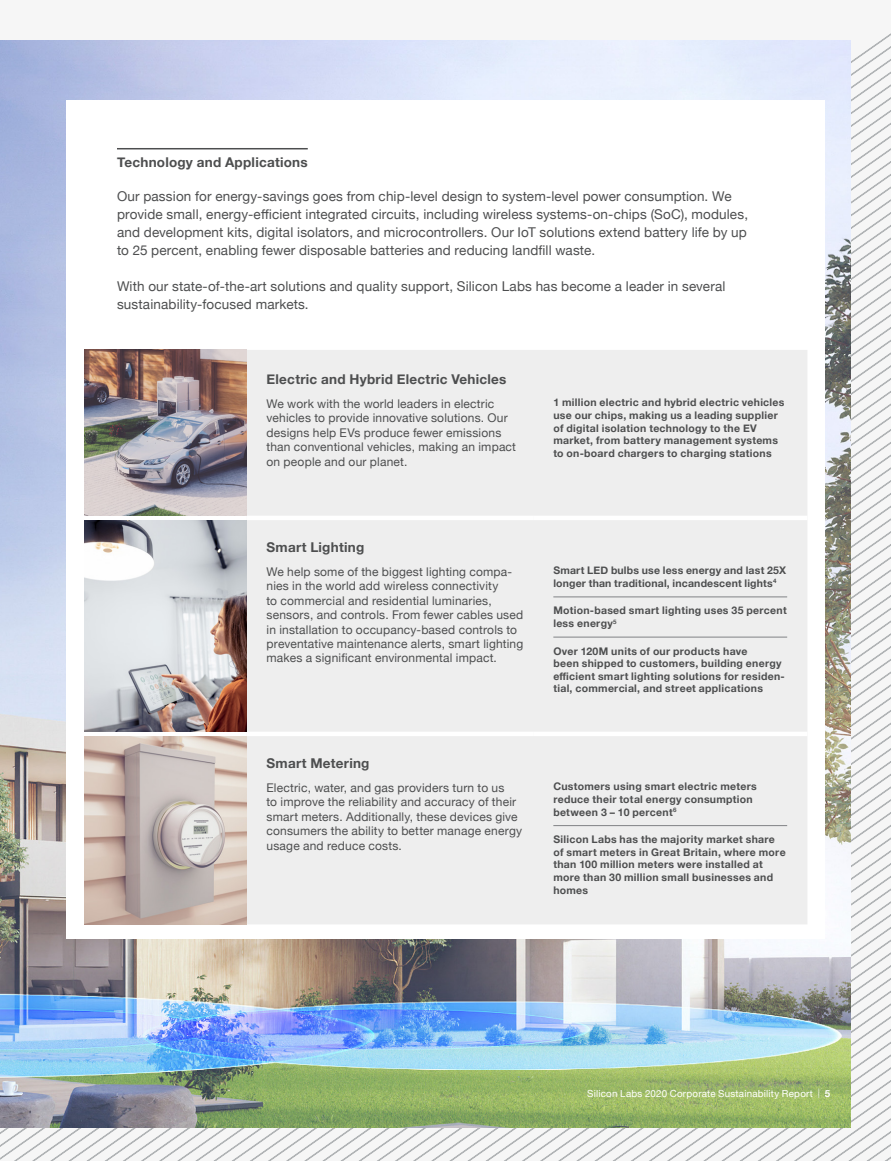
<style>
.page{position:relative;width:891px;height:1161px;background:#fff}
.page>*{position:absolute;margin:0;border:0;box-sizing:border-box;transform-origin:0 0}
.t1{font:13.5px/18px "Helvetica Neue";letter-spacing:.01em;color:#4d4e4f}
.t2{font:700 13.5px "Helvetica Neue";letter-spacing:.02em;color:#4d4e4f}
.t3{font:12px/14.4px "Helvetica Neue";letter-spacing:.015em;color:#4d4e4f}
.t4{font:700 10.5px/12.6px "Helvetica Neue";letter-spacing:.025em;color:#4d4e4f}
.t5{font:9.75px "Helvetica Neue";letter-spacing:.025em;color:#fff}
.s1{font-weight:300}
.s2{font-weight:700}
</style>
<div class="page">
<svg style="left:540px;top:1008px;width:351px;height:153px"></svg>
<svg style="left:558px;top:1021px;width:333px;height:140px"></svg>
<svg style="left:576px;top:1034px;width:315px;height:127px"></svg>
<img style="left:0;top:40px;width:850px;height:1088px">
<div style="left:66px;top:100px;width:759px;height:839px;background:#fff"></div>
<hr style="left:117px;top:148px;width:191px;height:1px;background:#4d4e4f">
<div style="left:246px;top:350px;width:561px;height:574px;background:#eee"></div>
<hr style="left:246px;top:516px;width:287px;height:4px;background:#fff">
<hr style="left:533px;top:516px;width:274px;height:4px;background:#fff">
<hr style="left:246px;top:732px;width:287px;height:4px;background:#fff">
<hr style="left:533px;top:732px;width:274px;height:4px;background:#fff">
<img style="left:84px;top:350px;width:162px;height:166px">
<img style="left:84px;top:520px;width:162px;height:212px">
<hr style="left:553px;top:597px;width:234px;height:1px;background:#808285">
<hr style="left:553px;top:637px;width:234px;height:1px;background:#808285">
<img style="left:84px;top:736px;width:162px;height:188px">
<hr style="left:553px;top:825px;width:234px;height:1px;background:#808285">
<p class="t2" style="left:117px;top:152px;width:192px">Technology and Applications</p>
<p class="t1" style="left:117px;top:188px;width:633px">Our passion for energy-savings goes from chip-level design to system-level power consumption. We provide small, energy-efficient integrated circuits, including wireless systems-on-chips (SoC), modules, and development kits, digital isolators, and microcontrollers. Our IoT solutions extend battery life by up to 25 percent, enabling fewer disposable batteries and reducing landfill waste.</p>
<p class="t1" style="left:117px;top:278px;width:610px">With our state-of-the-art solutions and quality support, Silicon Labs has become a leader in several sustainability-focused markets.</p>
<p class="t2" style="left:267px;top:369px;width:241px">Electric and Hybrid Electric Vehicles</p>
<p class="t3" style="left:267px;top:397px;width:251px">We work with the world leaders in electric vehicles to provide innovative solutions. Our designs help EVs produce fewer emissions than conventional vehicles, making an impact on people and our planet.</p>
<p class="t4" style="left:553px;top:397px;width:233px">1 million electric and hybrid electric vehicles use our chips, making us a leading supplier of digital isolation technology to the EV market, from battery management systems to on-board chargers to charging stations</p>
<p class="t2" style="left:267px;top:537px;width:99px">Smart Lighting</p>
<p class="t3" style="left:267px;top:565px;width:258px">We help some of the biggest lighting compa&shy;nies in the world add wireless connectivity<br>to commercial and residential luminaries, sensors, and controls. From fewer cables used in installation to occupancy-based controls to preventative maintenance alerts, smart lighting makes a significant environmental impact.</p>
<p class="t4" style="left:553px;top:564px;width:234px">Smart LED bulbs use less energy and last 25X longer than traditional, incandescent lights<sup>4</sup></p>
<p class="t4" style="left:553px;top:605px;width:235px">Motion-based smart lighting uses 35 percent less energy<sup>5</sup></p>
<p class="t4" style="left:553px;top:645px;width:233px">Over 120M units of our products have<br>been shipped to customers, building energy efficient smart lighting solutions for residen&shy;tial, commercial, and street applications</p>
<p class="t2" style="left:267px;top:753px;width:105px">Smart Metering</p>
<p class="t3" style="left:267px;top:781px;width:257px">Electric, water, and gas providers turn to us<br>to improve the reliability and accuracy of their smart meters. Additionally, these devices give consumers the ability to better manage energy usage and reduce costs.</p>
<p class="t4" style="left:553px;top:781px;width:205px">Customers using smart electric meters reduce their total energy consumption between 3 – 10 percent<sup>6</sup></p>
<p class="t4" style="left:553px;top:833px;width:234px">Silicon Labs has the majority market share of smart meters in Great Britain, where more than 100 million meters were installed at more than 30 million small businesses and homes</p>
<p class="t5" style="left:587px;top:1087px;width:245px">Silicon Labs 2020 Corporate Sustainability Report <span class="s1">|</span> <span class="s2">5</span></p>
</div>
